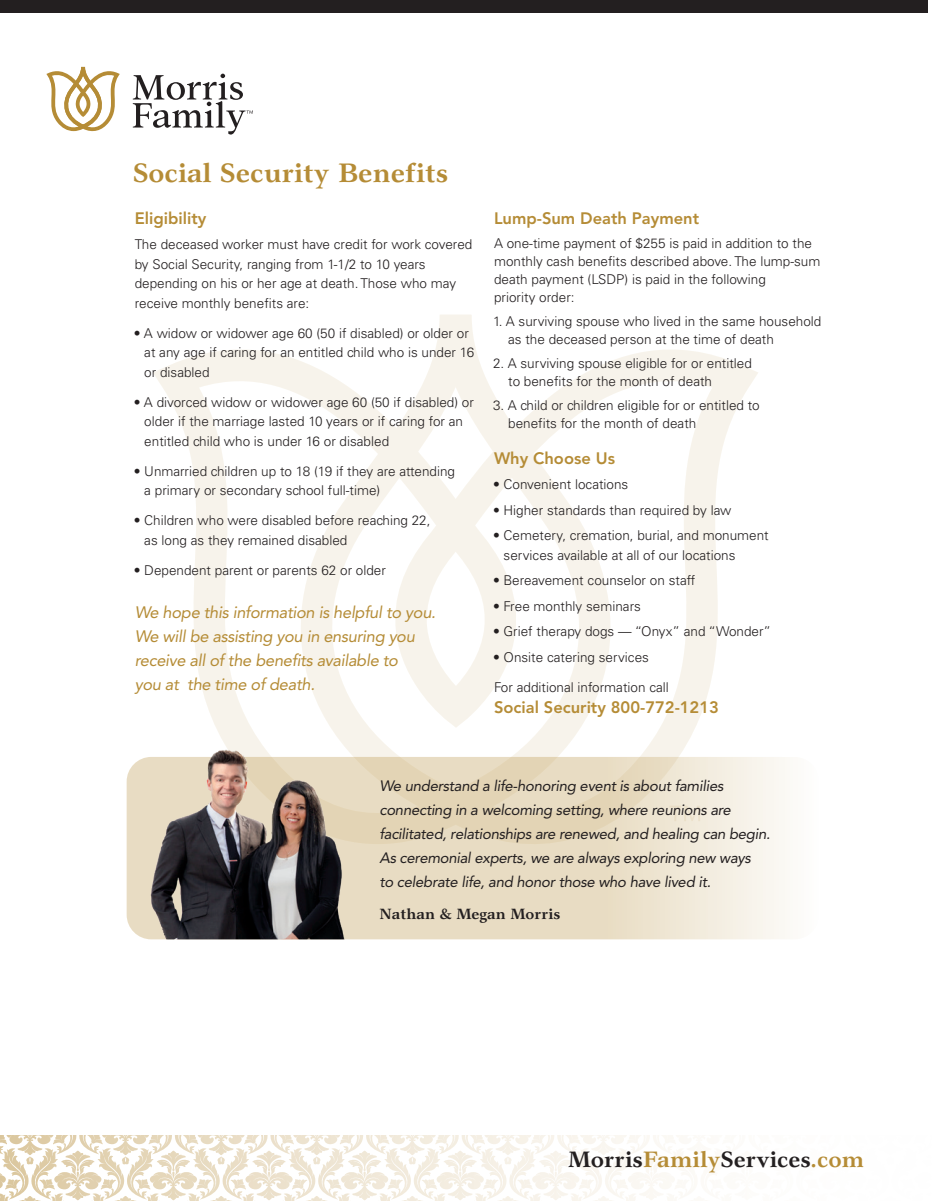
<style>
.page{position:relative;width:932px;height:1202px;background:#fff}
.page>*{position:absolute;margin:0;border:0;box-sizing:border-box;transform-origin:0 0}
.t1{font:700 27px "Garth Graphic";color:#b58c36}
.t2{font:700 22.5px "Garth Graphic";color:#231f20}
.t3{font:italic 16.5px/24px "Avenir LT Std";letter-spacing:-.02em;color:#b58c36}
.t4{font:800 16.5px "Avenir LT Std";color:#b58c36}
.t5{font:italic 15px/24px "Avenir LT Std";letter-spacing:-.02em;color:#231f20}
.t6{font:700 15px "Garth Graphic";color:#231f20}
.t7{font:300 13.5px/19.5px "Univers";color:#231f20}
.s1{color:#b58c36}
</style>
<div class="page">
<div style="left:0;top:0;width:927px;height:13px;background:#231f20"></div>
<svg style="left:133px;top:74px;width:120px;height:60px"></svg>
<svg style="left:153px;top:320px;width:605px;height:437px"></svg>
<svg style="left:440px;top:315px;width:179px;height:442px"></svg>
<svg style="left:46px;top:66px;width:74px;height:66px"></svg>
<svg style="left:127px;top:757px;width:692px;height:182px;background:#ece2cd"></svg>
<img style="left:149px;top:739px;width:211px;height:200px">
<svg style="left:0;top:1135px;width:669px;height:65px"></svg>
<h1 class="t1" style="left:133px;top:157px;width:317px">Social Security Benefits</h1>
<p class="t4" style="left:135px;top:208px;width:73px">Eligibility</p>
<p class="t7" style="left:135px;top:234px;width:339px">The deceased worker must have credit for work covered by Social Security, ranging from 1-1/2 to 10 years depending on his or her age at death. Those who may receive monthly benefits are:</p>
<p class="t7" style="left:144px;top:323px;width:331px;text-indent:-11px">• A widow or widower age 60 (50 if disabled) or older or at any age if caring for an entitled child who is under 16 or disabled</p>
<p class="t7" style="left:144px;top:392px;width:331px;text-indent:-11px">• A divorced widow or widower age 60 (50 if disabled) or older if the marriage lasted 10 years or if caring for an entitled child who is under 16 or disabled</p>
<p class="t7" style="left:144px;top:461px;width:312px;text-indent:-11px">• Unmarried children up to 18 (19 if they are attending a primary or secondary school full-time)</p>
<p class="t7" style="left:144px;top:510px;width:288px;text-indent:-11px">• Children who were disabled before reaching 22, as long as they remained disabled</p>
<p class="t7" style="left:134px;top:560px;width:254px">• Dependent parent or parents 62 or older</p>
<p class="t3" style="left:135px;top:601px;width:302px">We hope this information is helpful to you.<br>We will be assisting you in ensuring you receive all of the benefits available to<br>you at the time of death.</p>
<p class="t4" style="left:494px;top:208px;width:207px">Lump-Sum Death Payment</p>
<p class="t7" style="left:494px;top:234px;width:328px;line-height:18px">A one-time payment of $255 is paid in addition to the monthly cash benefits described above. The lump-sum death payment (LSDP) is paid in the following<br>priority order:</p>
<p class="t7" style="left:508px;top:312px;width:315px;line-height:18px;text-indent:-15px">1. A surviving spouse who lived in the same household as the deceased person at the time of death</p>
<p class="t7" style="left:508px;top:354px;width:245px;line-height:18px;text-indent:-15px">2. A surviving spouse eligible for or entitled to benefits for the month of death</p>
<p class="t7" style="left:508px;top:396px;width:253px;line-height:18px;text-indent:-15px">3. A child or children eligible for or entitled to benefits for the month of death</p>
<p class="t4" style="left:494px;top:448px;width:122px">Why Choose Us</p>
<p class="t7" style="left:493px;top:474px;width:137px">• Convenient locations</p>
<p class="t7" style="left:493px;top:500px;width:240px">• Higher standards than required by law</p>
<p class="t7" style="left:503px;top:525px;width:267px;text-indent:-11px">• Cemetery, cremation, burial, and monument services available at all of our locations</p>
<p class="t7" style="left:493px;top:570px;width:204px">• Bereavement counselor on staff</p>
<p class="t7" style="left:493px;top:596px;width:149px">• Free monthly seminars</p>
<p class="t7" style="left:493px;top:621px;width:279px">• Grief therapy dogs — “Onyx” and “Wonder”</p>
<p class="t7" style="left:493px;top:647px;width:157px">• Onsite catering services</p>
<p class="t7" style="left:494px;top:677px;width:176px">For additional information call</p>
<p class="t4" style="left:494px;top:697px;width:226px">Social Security 800-772-1213</p>
<p class="t5" style="left:379px;top:774px;width:392px">We understand a life-honoring event is about families connecting in a welcoming setting, where reunions are facilitated, relationships are renewed, and healing can begin.<br>As ceremonial experts, we are always exploring new ways<br>to celebrate life, and honor those who have lived it.</p>
<p class="t6" style="left:379px;top:904px;width:182px">Nathan &amp; Megan Morris</p>
<h2 class="t2" style="left:568px;top:1145px;width:297px">Morris<span class="s1">Family</span>Services<span class="s1">.com</span></h2>
</div>
